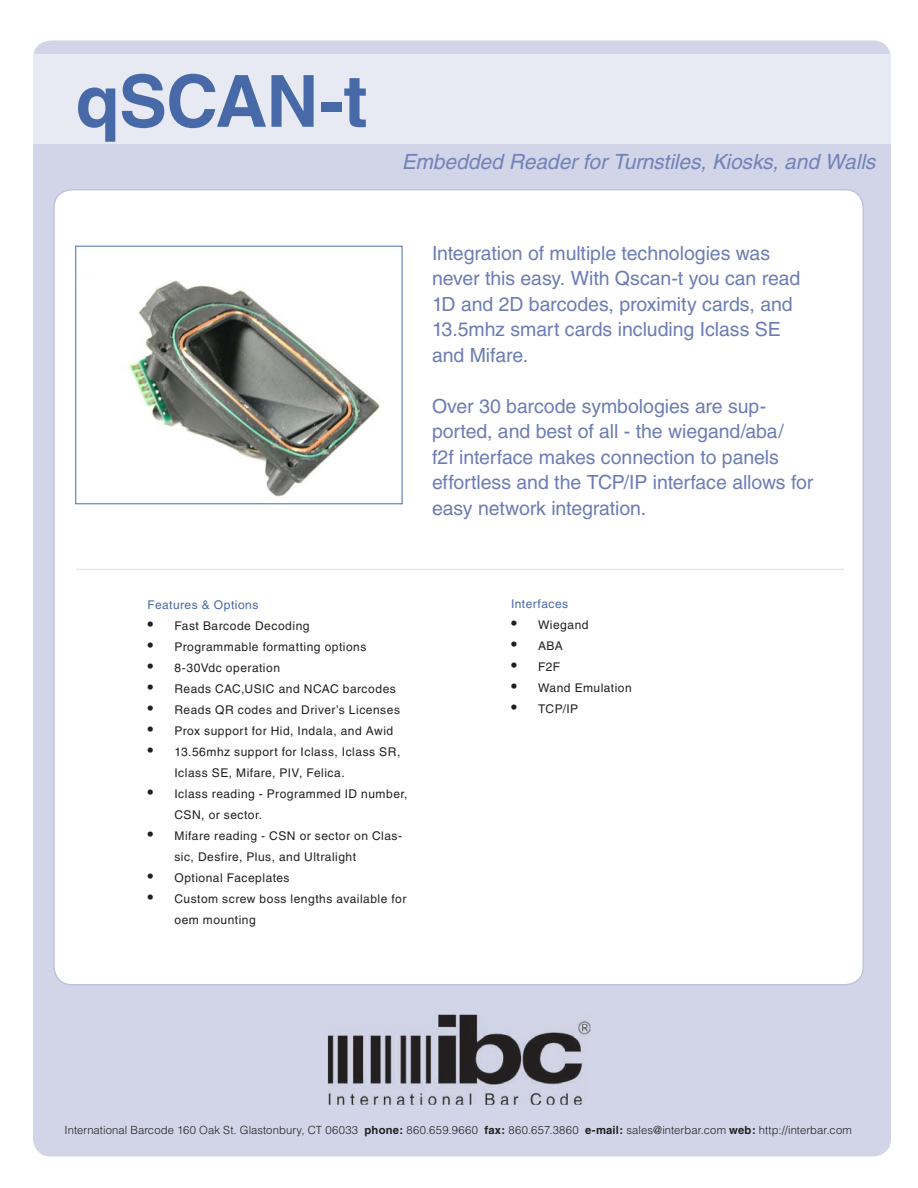
<style>
.page{position:relative;width:918px;height:1188px;background:#fff}
.page>*{position:absolute;margin:0;border:0;box-sizing:border-box;transform-origin:0 0}
.t1{font:700 72px "Helvetica";letter-spacing:-.015em;color:#4869a7}
.t2{font:italic 21px "Helvetica";letter-spacing:-.005em;color:#7283b7}
.t3{font:19.5px/25.5px "Helvetica LT";letter-spacing:-.005em;color:#6c7db4}
.t4{font:12px/21px "Helvetica LT";letter-spacing:.045em;color:#231f20}
.t5{font:12px "Helvetica LT";letter-spacing:.04em;color:#4869a7}
.t6{font:300 11.25px "Helvetica LT";letter-spacing:.01em;color:#231f20}
.s1{font-size:16.5px}
.s2{font-family:"Helvetica";font-weight:700}
</style>
<div class="page">
<div style="left:33px;top:40px;width:858px;height:1116px;background:#d2d5e8;border-radius:18px"></div>
<div style="left:54px;top:190px;width:809px;height:795px;background:#fff;border-radius:18px"></div>
<div style="left:33px;top:54px;width:858px;height:90px;background:#e7e9f3"></div>
<img style="left:128px;top:280px;width:252px;height:217px">
<div style="left:76px;top:246px;width:326px;height:258px;border:1px solid #4869a7"></div>
<img style="left:328px;top:1015px;width:262px;height:90px">
<hr style="left:76px;top:569px;width:768px;height:1px;background:#dcdddf">
<h1 class="t1" style="left:76px;top:58px;width:293px">qSCAN-t</h1>
<h2 class="t2" style="left:402px;top:150px;width:475px">Embedded Reader for Turnstiles, Kiosks, and Walls</h2>
<h3 class="t3" style="left:432px;top:240px;width:370px">Integration of multiple technologies was never this easy. With Qscan-t you can read 1D and 2D barcodes, proximity cards, and 13.5mhz smart cards including Iclass SE and Mifare.</h3>
<h3 class="t3" style="left:432px;top:393px;width:383px">Over 30 barcode symbologies are sup&shy;ported, and best of all - the wiegand/aba/<br>f2f interface makes connection to panels effortless and the TCP/IP interface allows for easy network integration.</h3>
<p class="t5" style="left:147px;top:597px;width:113px">Features &amp; Options</p>
<p class="t4" style="left:147px;top:615px;width:164px"><span class="s1">•</span> Fast Barcode Decoding</p>
<p class="t4" style="left:147px;top:636px;width:221px"><span class="s1">•</span> Programmable formatting options</p>
<p class="t4" style="left:147px;top:657px;width:134px"><span class="s1">•</span> 8-30Vdc operation</p>
<p class="t4" style="left:147px;top:678px;width:250px"><span class="s1">•</span> Reads CAC,USIC and NCAC barcodes</p>
<p class="t4" style="left:147px;top:699px;width:254px"><span class="s1">•</span> Reads QR codes and Driver’s Licenses</p>
<p class="t4" style="left:147px;top:720px;width:247px"><span class="s1">•</span> Prox support for Hid, Indala, and Awid</p>
<p class="t4" style="left:174px;top:741px;width:227px;text-indent:-27px"><span class="s1">•</span> 13.56mhz support for Iclass, Iclass SR,<br>Iclass SE, Mifare, PIV, Felica.</p>
<p class="t4" style="left:174px;top:783px;width:235px;text-indent:-27px"><span class="s1">•</span> Iclass reading - Programmed ID number,<br>CSN, or sector.</p>
<p class="t4" style="left:174px;top:825px;width:229px;text-indent:-27px"><span class="s1">•</span> Mifare reading - CSN or sector on Clas&shy;sic, Desfire, Plus, and Ultralight</p>
<p class="t4" style="left:147px;top:867px;width:144px"><span class="s1">•</span> Optional Faceplates</p>
<p class="t4" style="left:174px;top:888px;width:233px;text-indent:-27px"><span class="s1">•</span> Custom screw boss lengths available for oem mounting</p>
<p class="t5" style="left:511px;top:597px;width:59px">Interfaces</p>
<p class="t4" style="left:511px;top:614px;width:79px"><span class="s1">•</span> Wiegand</p>
<p class="t4" style="left:511px;top:635px;width:53px"><span class="s1">•</span> ABA</p>
<p class="t4" style="left:511px;top:656px;width:51px"><span class="s1">•</span> F2F</p>
<p class="t4" style="left:511px;top:677px;width:122px"><span class="s1">•</span> Wand Emulation</p>
<p class="t4" style="left:511px;top:698px;width:69px"><span class="s1">•</span> TCP/IP</p>
<p class="t6" style="left:65px;top:1123px;width:789px">International Barcode 160 Oak St. Glastonbury, CT 06033 <span class="s2">phone:</span> 860.659.9660 <span class="s2">fax:</span> 860.657.3860 <span class="s2">e-mail:</span> sales@interbar.com <span class="s2">web:</span> http://interbar.com</p>
</div>
